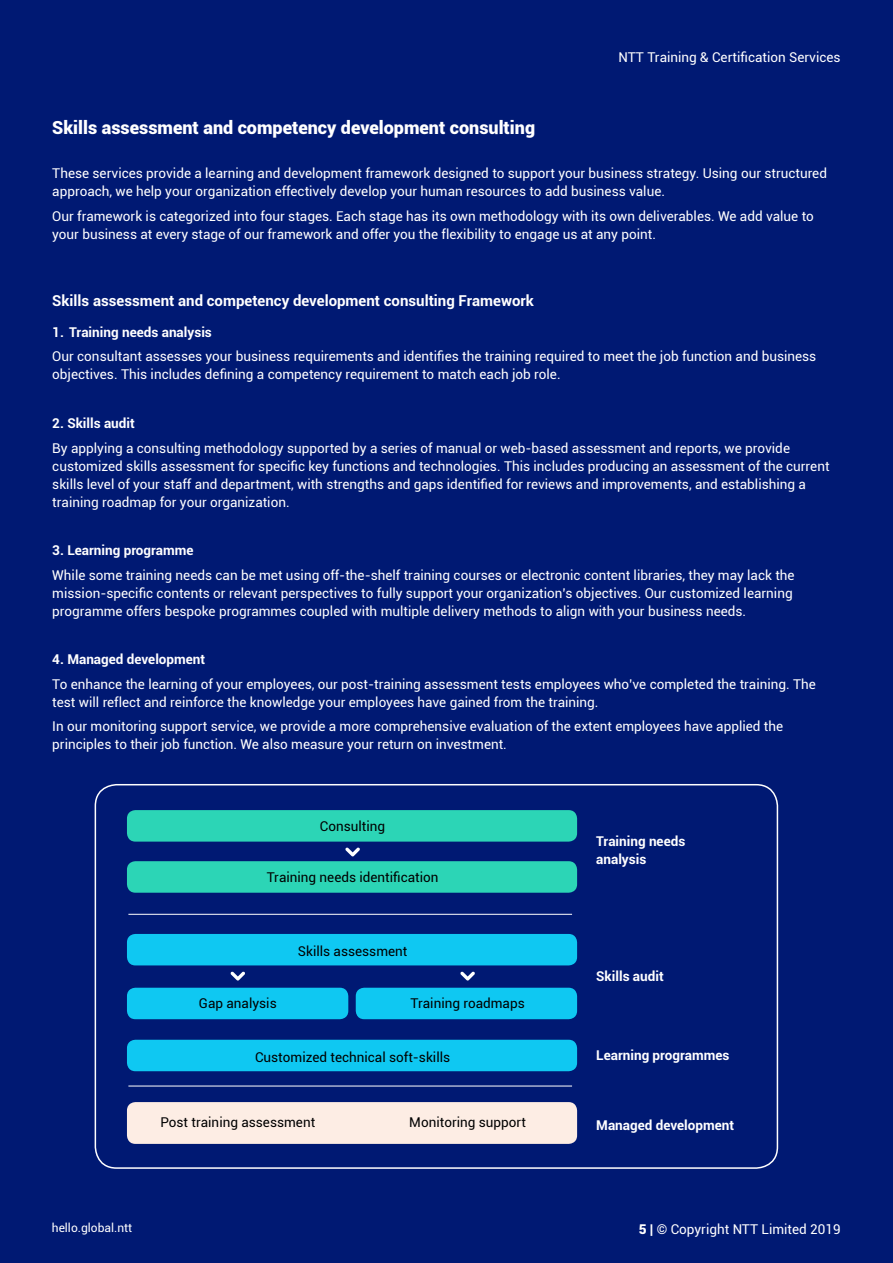
<style>
.page{position:relative;width:893px;height:1263px;background:#001973}
.page>*{position:absolute;margin:0;border:0;box-sizing:border-box;transform-origin:0 0}
.t1{font:900 18px "Roboto";color:#fff}
.t2{font:700 15px "Roboto";color:#fff}
.t3{font:13.5px/18px "Roboto";color:#fff}
.t4{font:13.5px "Roboto";color:#000}
.t5{font:700 13.5px/18px "Roboto";color:#fff}
.t6{font:12px "Roboto";color:#fff}
.s1{font-weight:900}
</style>
<div class="page">
<div style="left:95px;top:784px;width:683px;height:385px;border:2px solid #fff;border-radius:21px"></div>
<div style="left:127px;top:810px;width:450px;height:32px;background:#2cd5b6;border-radius:9px"></div>
<div style="left:127px;top:934px;width:450px;height:31px;background:#0fc8f2;border-radius:9px"></div>
<div style="left:127px;top:861px;width:450px;height:32px;background:#2cd5b6;border-radius:9px"></div>
<div style="left:127px;top:1040px;width:450px;height:31px;background:#0fc8f2;border-radius:9px"></div>
<div style="left:127px;top:1102px;width:450px;height:42px;background:#fdede4;border-radius:9px"></div>
<div style="left:127px;top:988px;width:221px;height:31px;background:#0fc8f2;border-radius:9px"></div>
<div style="left:356px;top:988px;width:221px;height:31px;background:#0fc8f2;border-radius:9px"></div>
<hr style="left:128px;top:914px;width:444px;height:1px;background:#fff">
<hr style="left:128px;top:1086px;width:444px;height:1px;background:#fff">
<svg style="left:345px;top:847px;width:15px;height:9px"></svg>
<svg style="left:230px;top:971px;width:15px;height:9px"></svg>
<svg style="left:460px;top:971px;width:15px;height:9px"></svg>
<h1 class="t1" style="left:52px;top:115px;width:484px">Skills assessment and competency development consulting</h1>
<p class="t3" style="left:618px;top:48px;width:224px">NTT Training &amp; Certification Services</p>
<p class="t3" style="left:52px;top:164px;width:776px">These services provide a learning and development framework designed to support your business strategy. Using our structured approach, we help your organization effectively develop your human resources to add business value.</p>
<p class="t3" style="left:52px;top:207px;width:763px">Our framework is categorized into four stages. Each stage has its own methodology with its own deliverables. We add value to your business at every stage of our framework and offer you the flexibility to engage us at any point.</p>
<p class="t2" style="left:52px;top:290px;width:483px">Skills assessment and competency development consulting Framework</p>
<p class="t5" style="left:52px;top:323px;width:161px">1. Training needs analysis</p>
<p class="t3" style="left:52px;top:347px;width:765px">Our consultant assesses your business requirements and identifies the training required to meet the job function and business objectives. This includes defining a competency requirement to match each job role.</p>
<p class="t5" style="left:52px;top:414px;width:84px">2. Skills audit</p>
<p class="t3" style="left:52px;top:438px;width:779px">By applying a consulting methodology supported by a series of manual or web-based assessment and reports, we provide customized skills assessment for specific key functions and technologies. This includes producing an assessment of the current skills level of your staff and department, with strengths and gaps identified for reviews and improvements, and establishing a training roadmap for your organization.</p>
<p class="t5" style="left:52px;top:541px;width:143px">3. Learning programme</p>
<p class="t3" style="left:52px;top:565px;width:744px">While some training needs can be met using off-the-shelf training courses or electronic content libraries, they may lack the mission-specific contents or relevant perspectives to fully support your organization’s objectives. Our customized learning programme offers bespoke programmes coupled with multiple delivery methods to align with your business needs.</p>
<p class="t5" style="left:52px;top:650px;width:154px">4. Managed development</p>
<p class="t3" style="left:52px;top:674px;width:765px">To enhance the learning of your employees, our post-training assessment tests employees who’ve completed the training. The test will reflect and reinforce the knowledge your employees have gained from the training.</p>
<p class="t3" style="left:52px;top:717px;width:732px">In our monitoring support service, we provide a more comprehensive evaluation of the extent employees have applied the principles to their job function. We also measure your return on investment.</p>
<p class="t4" style="left:320px;top:816px;width:67px">Consulting</p>
<p class="t4" style="left:267px;top:868px;width:173px">Training needs identification</p>
<p class="t4" style="left:199px;top:994px;width:79px">Gap analysis</p>
<p class="t4" style="left:298px;top:942px;width:111px">Skills assessment</p>
<p class="t4" style="left:411px;top:994px;width:116px">Training roadmaps</p>
<p class="t4" style="left:255px;top:1047px;width:197px">Customized technical soft-skills</p>
<p class="t4" style="left:160px;top:1113px;width:156px">Post training assessment</p>
<p class="t4" style="left:409px;top:1113px;width:118px">Monitoring support</p>
<p class="t5" style="left:596px;top:831px;width:91px">Training needs analysis</p>
<p class="t5" style="left:596px;top:966px;width:69px">Skills audit</p>
<p class="t5" style="left:596px;top:1046px;width:135px">Learning programmes</p>
<p class="t5" style="left:596px;top:1115px;width:139px">Managed development</p>
<p class="t6" style="left:52px;top:1220px;width:82px">hello.global.ntt</p>
<p class="t3" style="left:639px;top:1219px;width:203px"><span class="s1">5 |</span> © Copyright NTT Limited 2019</p>
</div>
